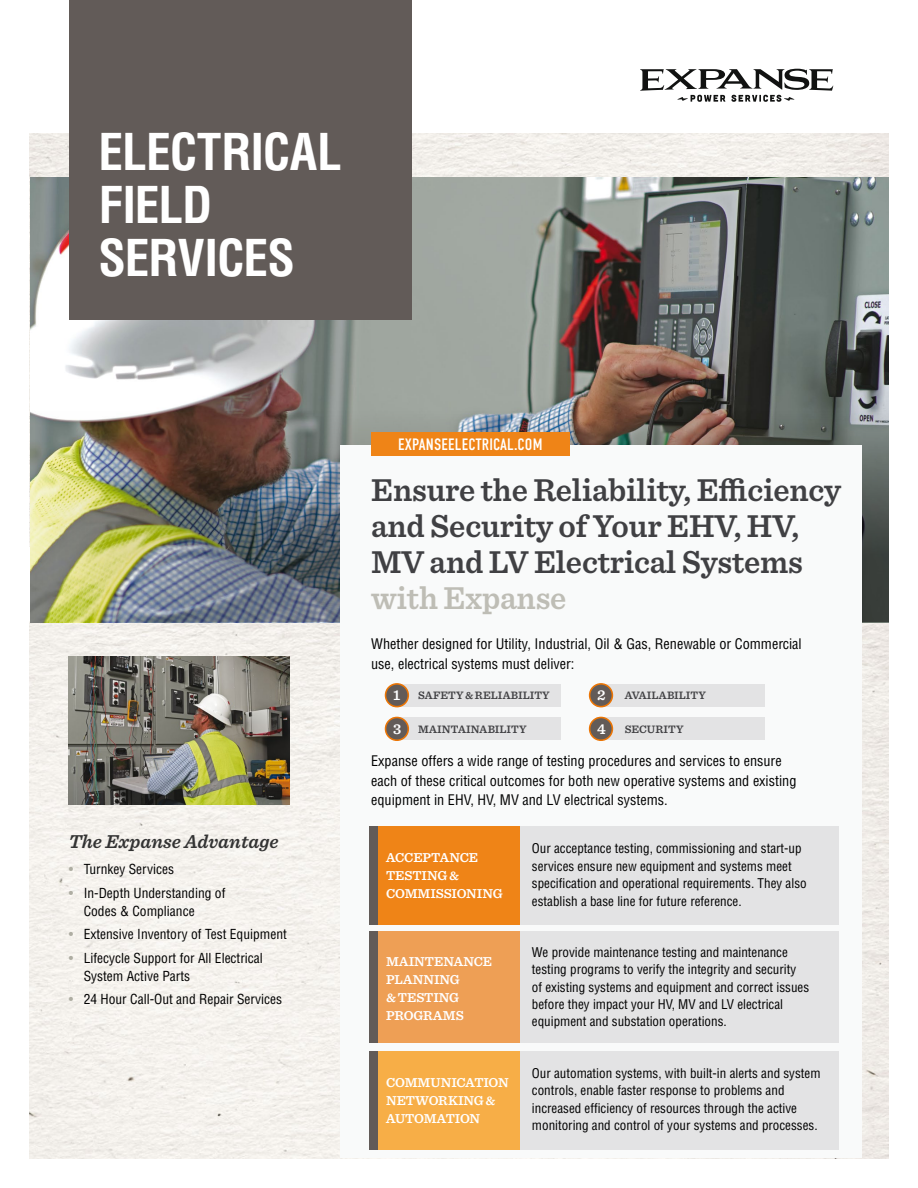
<style>
.page{position:relative;width:918px;height:1188px;background:#fff}
.page>*{position:absolute;margin:0;border:0;box-sizing:border-box;transform-origin:0 0}
.t1{font:700 condensed 49.5px/52.5px "Helvetica LT Std";letter-spacing:-.02em;color:#fff}
.t2{font:600 33px/36px "Sentinel";letter-spacing:-.005em;color:#404043}
.t3{font:600 33px "Sentinel";letter-spacing:-.005em;color:#bebdb5}
.t4{font:italic 600 19.5px "Sentinel";color:#333}
.t5{font:16.5px "DIN Condensed";letter-spacing:.01em;color:#fff}
.t6{font:600 15px "Sentinel";color:#fff}
.t7{font:condensed 14.25px/19.5px "Helvetica LT Std";color:#000}
.t8{font:condensed 13.5px/18px "Helvetica LT Std";color:#000}
.t9{font:600 13.5px/18px "Sentinel";letter-spacing:-.01em;color:#fff}
.t10{font:condensed 13.05px/17.4px "Helvetica LT Std";color:#000}
.t11{font:600 11.25px "Sentinel";color:#404043}
.s1{color:#aeada2}
.s2{font-size:15px;color:#fff}
</style>
<div class="page">
<img style="left:30px;top:134px;width:858px;height:43px">
<img style="left:30px;top:177px;width:858px;height:981px">
<img style="left:31px;top:340px;width:857px;height:281px">
<div style="left:340px;top:445px;width:522px;height:713px;background:#f9fafa"></div>
<div style="left:371px;top:432px;width:199px;height:24px;background:#ef8417"></div>
<img style="left:69px;top:656px;width:221px;height:149px">
<div style="left:69px;top:0;width:342px;height:320px;background:#625b58"></div>
<div style="left:375px;top:826px;width:145px;height:98px;background:#ef8417"></div>
<div style="left:520px;top:826px;width:318px;height:98px;background:#e3e3e4"></div>
<div style="left:375px;top:932px;width:145px;height:111px;background:#ee9f55"></div>
<div style="left:520px;top:932px;width:318px;height:111px;background:#e3e3e4"></div>
<div style="left:375px;top:1051px;width:145px;height:98px;background:#f7ae47"></div>
<div style="left:520px;top:1051px;width:318px;height:98px;background:#e3e3e4"></div>
<div style="left:392px;top:684px;width:168px;height:22px;background:#e3e3e4"></div>
<div style="left:385px;top:683px;width:24px;height:24px;background:#625b58;border:2px solid #ec7504;border-radius:50%"></div>
<div style="left:596px;top:684px;width:168px;height:22px;background:#e3e3e4"></div>
<div style="left:589px;top:683px;width:24px;height:24px;background:#625b58;border:2px solid #ec7504;border-radius:50%"></div>
<div style="left:392px;top:718px;width:168px;height:22px;background:#e3e3e4"></div>
<div style="left:385px;top:717px;width:24px;height:24px;background:#625b58;border:2px solid #ec7504;border-radius:50%"></div>
<div style="left:596px;top:718px;width:168px;height:22px;background:#e3e3e4"></div>
<div style="left:589px;top:717px;width:24px;height:24px;background:#625b58;border:2px solid #ec7504;border-radius:50%"></div>
<div style="left:369px;top:826px;width:9px;height:98px;background:#625b58"></div>
<div style="left:369px;top:932px;width:9px;height:111px;background:#625b58"></div>
<div style="left:369px;top:1051px;width:9px;height:98px;background:#625b58"></div>
<svg style="left:640px;top:69px;width:193px;height:33px"></svg>
<h1 class="t1" style="left:98px;top:126px;width:245px">ELECTRICAL<br>FIELD<br>SERVICES</h1>
<h3 class="t4" style="left:69px;top:826px;width:211px">The Expanse Advantage</h3>
<p class="t8" style="left:69px;top:860px;width:107px"><span class="s1">•</span> Turnkey Services</p>
<p class="t8" style="left:84px;top:884px;width:143px;text-indent:-15px"><span class="s1">•</span> In-Depth Understanding of<br>Codes &amp; Compliance</p>
<p class="t8" style="left:69px;top:925px;width:220px"><span class="s1">•</span> Extensive Inventory of Test Equipment</p>
<p class="t8" style="left:84px;top:949px;width:181px;text-indent:-15px"><span class="s1">•</span> Lifecycle Support for All Electrical<br>System Active Parts</p>
<p class="t8" style="left:69px;top:990px;width:215px"><span class="s1">•</span> 24 Hour Call-Out and Repair Services</p>
<p class="t5" style="left:398px;top:435px;width:146px">EXPANSEELECTRICAL.COM</p>
<h2 class="t2" style="left:371px;top:470px;width:472px">Ensure the Reliability, Efficiency and Security of Your EHV, HV,<br>MV and LV Electrical Systems</h2>
<h2 class="t3" style="left:371px;top:572px;width:197px">with Expanse</h2>
<p class="t7" style="left:371px;top:634px;width:432px">Whether designed for Utility, Industrial, Oil &amp; Gas, Renewable or Commercial use, electrical systems must deliver:</p>
<p class="t11" style="left:393px;top:687px;width:158px"><span class="s2">1</span> SAFETY &amp; RELIABILITY</p>
<p class="t6" style="left:597px;top:683px;width:10px">2</p>
<p class="t11" style="left:625px;top:687px;width:83px">AVAILABILITY</p>
<p class="t11" style="left:393px;top:720px;width:135px"><span class="s2">3</span> MAINTAINABILITY</p>
<p class="t6" style="left:597px;top:717px;width:10px">4</p>
<p class="t11" style="left:625px;top:720px;width:60px">SECURITY</p>
<p class="t7" style="left:371px;top:751px;width:427px">Expanse offers a wide range of testing procedures and services to ensure each of these critical outcomes for both new operative systems and existing equipment in EHV, HV, MV and LV electrical systems.</p>
<p class="t9" style="left:386px;top:848px;width:118px">ACCEPTANCE<br>TESTING &amp;<br>COMMISSIONING</p>
<p class="t9" style="left:386px;top:952px;width:108px">MAINTENANCE<br>PLANNING<br>&amp; TESTING<br>PROGRAMS</p>
<p class="t9" style="left:386px;top:1073px;width:124px">COMMUNICATION<br>NETWORKING &amp;<br>AUTOMATION</p>
<p class="t10" style="left:532px;top:840px;width:276px">Our acceptance testing, commissioning and start-up services ensure new equipment and systems meet specification and operational requirements. They also establish a base line for future reference.</p>
<p class="t10" style="left:532px;top:943px;width:279px">We provide maintenance testing and maintenance testing programs to verify the integrity and security of existing systems and equipment and correct issues before they impact your HV, MV and LV electrical equipment and substation operations.</p>
<p class="t10" style="left:532px;top:1065px;width:290px">Our automation systems, with built-in alerts and system controls, enable faster response to problems and increased efficiency of resources through the active monitoring and control of your systems and processes.</p>
</div>
